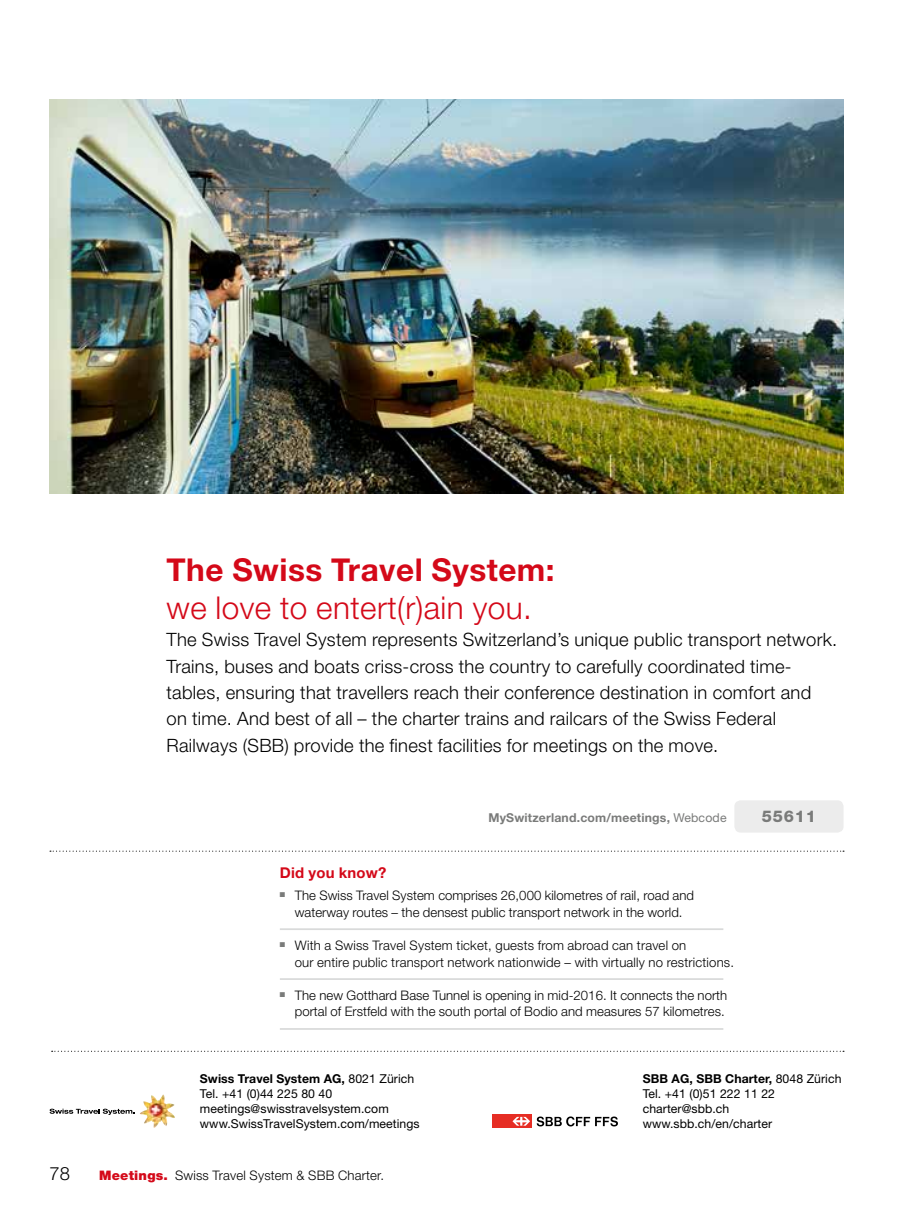
<style>
.page{position:relative;width:918px;height:1216px;background:#fff}
.page>*{position:absolute;margin:0;border:0;box-sizing:border-box;transform-origin:0 0}
.t1{font:300 31.5px "Helvetica Neue LT Pro";letter-spacing:.015em;color:#d40919}
.t2{font:700 31.5px "Helvetica Neue LT Pro";letter-spacing:.015em;color:#d40919}
.t3{font:300 18.38px/26.2px "Helvetica Neue LT Pro";letter-spacing:.015em;color:#000}
.t4{font:800 16.1px "Helvetica Neue LT Pro";letter-spacing:.05em;color:#7a7b7a}
.t5{font:700 14.88px "Helvetica Neue LT Pro";letter-spacing:.015em;color:#d40919}
.t6{font:300 13.12px/16.6px "Helvetica Neue LT Pro";letter-spacing:.005em;color:#000;text-align:center}
.t7{font:12.25px/14.9px "Helvetica Neue LT Pro";letter-spacing:.005em;color:#000}
.t8{font:700 12.25px "Helvetica Neue LT Pro";letter-spacing:.015em;color:#7a7b7a}
.s1{font-weight:400}
.s2{font-weight:700}
.s3{font-weight:900;color:#d40919}
</style>
<div class="page">
<svg style="left:50px;top:850px;width:794px;height:1px"></svg>
<img style="left:50px;top:99px;width:793px;height:394px">
<div style="left:734px;top:800px;width:109px;height:32px;background:#ececec;border-radius:6px"></div>
<hr style="left:280px;top:928px;width:443px;height:2px;background:#d9dada">
<hr style="left:280px;top:978px;width:443px;height:1px;background:#d9dada">
<hr style="left:280px;top:1028px;width:443px;height:1px;background:#d9dada">
<svg style="left:52px;top:1050px;width:792px;height:1px"></svg>
<img style="left:140px;top:1094px;width:35px;height:33px">
<svg style="left:50px;top:1108px;width:85px;height:6px"></svg>
<svg style="left:537px;top:1116px;width:81px;height:10px"></svg>
<div style="left:493px;top:1114px;width:39px;height:13px;background:#e62d24"></div>
<svg style="left:512px;top:1116px;width:18px;height:9px"></svg>
<h2 class="t3" style="left:50px;top:1159px;width:22px">78</h2>
<h1 class="t2" style="left:167px;top:549px;width:389px">The Swiss Travel System:</h1>
<h1 class="t1" style="left:167px;top:588px;width:367px">we love to entert(r)ain you.</h1>
<p class="t3" style="left:167px;top:626px;width:672px">The Swiss Travel System represents Switzerland’s unique public transport network.<br>Trains, buses and boats criss-cross the country to carefully coordinated time&shy;tables, ensuring that travellers reach their conference destination in comfort and<br>on time. And best of all – the charter trains and railcars of the Swiss Federal Railways (SBB) provide the finest facilities for meetings on the move.</p>
<p class="t8" style="left:488px;top:809px;width:240px">MySwitzerland.com/meetings, <span class="s1">Webcode</span></p>
<p class="t4" style="left:762px;top:806px;width:56px">55611</p>
<p class="t5" style="left:280px;top:863px;width:108px">Did you know?</p>
<p class="t6" style="left:280px;top:886px;width:416px"><sup>■</sup> The Swiss Travel System comprises 26,000 kilometres of rail, road and waterway routes – the densest public transport network in the world.</p>
<p class="t6" style="left:295px;top:936px;width:441px;text-align:left;text-indent:-15px"><sup>■</sup> With a Swiss Travel System ticket, guests from abroad can travel on<br>our entire public transport network nationwide – with virtually no restrictions.</p>
<p class="t6" style="left:280px;top:986px;width:449px;text-align:right"><sup>■</sup> The new Gotthard Base Tunnel is opening in mid-2016. It connects the north portal of Erstfeld with the south portal of Bodio and measures 57 kilometres.</p>
<p class="t7" style="left:200px;top:1071px;width:221px"><span class="s2">Swiss Travel System AG,</span> 8021 Zürich Tel. +41 (0)44 225 80 40 meetings@swisstravelsystem.com www.SwissTravelSystem.com/meetings</p>
<p class="t7" style="left:643px;top:1071px;width:200px"><span class="s2">SBB AG, SBB Charter,</span> 8048 Zürich<br>Tel. +41 (0)51 222 11 22 charter@sbb.ch www.sbb.ch/en/charter</p>
<p class="t6" style="left:99px;top:1166px;width:286px"><span class="s3">Meetings.</span> Swiss Travel System &amp; SBB Charter.</p>
</div>
